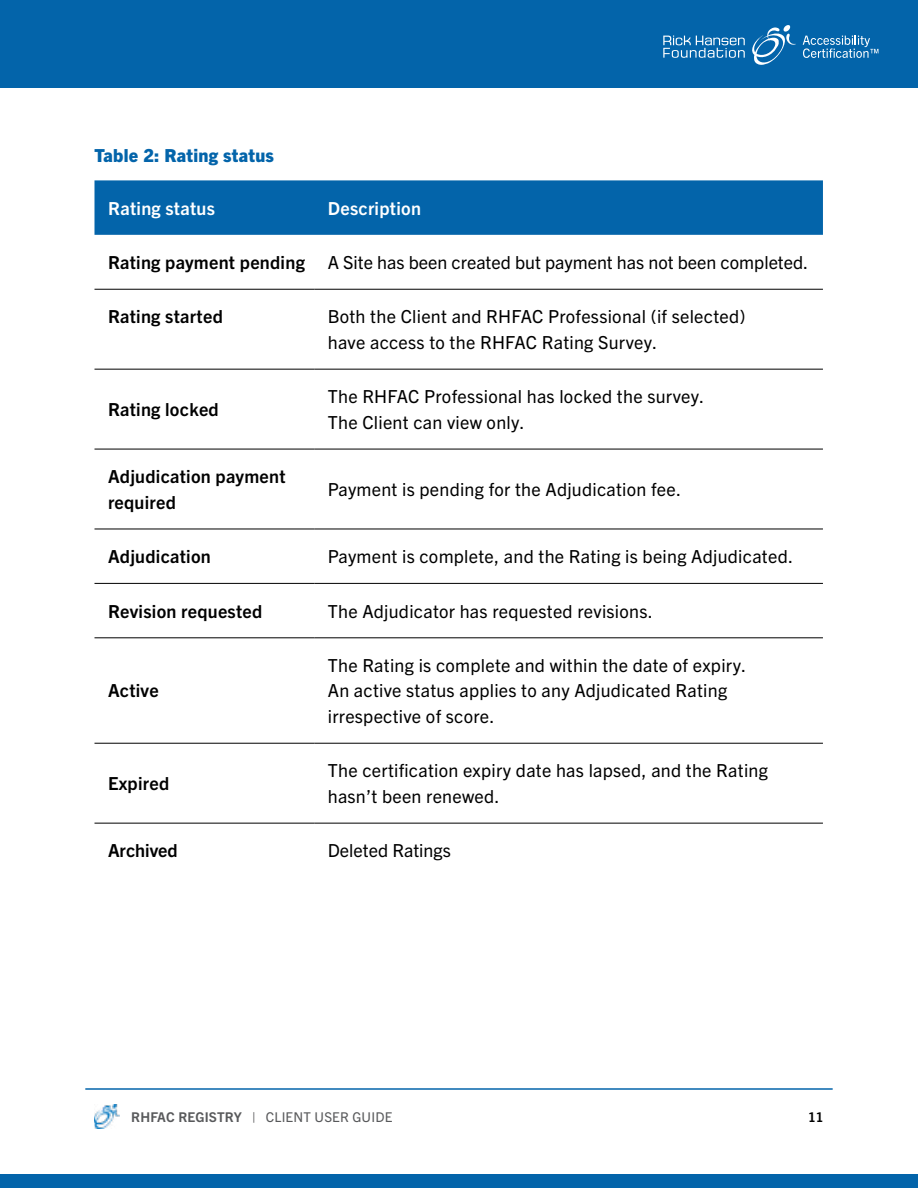
<style>
.page{position:relative;width:918px;height:1188px;background:#fff}
.page>*{position:absolute;margin:0;border:0;box-sizing:border-box;transform-origin:0 0}
.Normal{font:18px/25.5px "Trade Gothic Next LT Pro";letter-spacing:.015em;color:#000}
.Normal-2{font:700 18px/25.5px "Trade Gothic Next LT Pro";letter-spacing:.015em;color:#000}
.Normal-3{font:700 18px "Trade Gothic Next LT Pro";letter-spacing:.015em;color:#fff}
.Normal-4{font:800 18px "Trade Gothic Next LT Pro";letter-spacing:.015em;color:#0364aa}
.t1{font:13.5px "Trade Gothic Next LT Pro";letter-spacing:.015em;color:#58595b}
.t2{font:700 13.5px "Trade Gothic Next LT Pro";color:#000}
.s1{font-weight:700}
</style>
<div class="page">
<div style="left:0;top:0;width:918px;height:88px;background:#0364aa"></div>
<div style="left:0;top:1174px;width:918px;height:14px;background:#0364aa"></div>
<svg style="left:663px;top:25px;width:133px;height:40px"></svg>
<svg style="left:803px;top:36px;width:75px;height:22px"></svg>
<hr style="left:85px;top:1088px;width:748px;height:2px;background:#0364aa">
<img style="left:94px;top:1105px;width:26px;height:23px">
<div style="left:94px;top:180px;width:729px;height:55px;background:#0364aa"></div>
<hr style="left:94px;top:289px;width:220px;height:1px;background:#000">
<hr style="left:314px;top:289px;width:509px;height:1px;background:#000">
<hr style="left:94px;top:369px;width:220px;height:1px;background:#000">
<hr style="left:314px;top:369px;width:509px;height:1px;background:#000">
<hr style="left:94px;top:449px;width:220px;height:1px;background:#000">
<hr style="left:314px;top:449px;width:509px;height:1px;background:#000">
<hr style="left:94px;top:529px;width:220px;height:1px;background:#000">
<hr style="left:314px;top:529px;width:509px;height:1px;background:#000">
<hr style="left:94px;top:583px;width:220px;height:1px;background:#000">
<hr style="left:314px;top:583px;width:509px;height:1px;background:#000">
<hr style="left:94px;top:637px;width:220px;height:1px;background:#000">
<hr style="left:314px;top:637px;width:509px;height:1px;background:#000">
<hr style="left:94px;top:743px;width:220px;height:1px;background:#000">
<hr style="left:314px;top:743px;width:509px;height:1px;background:#000">
<hr style="left:94px;top:823px;width:220px;height:1px;background:#000">
<hr style="left:314px;top:823px;width:509px;height:1px;background:#000">
<p class="Normal-4" style="left:94px;top:143px;width:181px">Table 2: Rating status</p>
<p class="Normal-3" style="left:108px;top:195px;width:108px">Rating status</p>
<p class="Normal-3" style="left:328px;top:195px;width:95px">Description</p>
<p class="Normal-2" style="left:108px;top:248px;width:198px">Rating payment pending</p>
<p class="Normal" style="left:328px;top:249px;width:482px">A Site has been created but payment has not been completed.</p>
<p class="Normal-2" style="left:108px;top:303px;width:116px">Rating started</p>
<p class="Normal" style="left:328px;top:303px;width:419px">Both the Client and RHFAC Professional (if selected) have access to the RHFAC Rating Survey.</p>
<p class="Normal-2" style="left:108px;top:396px;width:112px">Rating locked</p>
<p class="Normal-2" style="left:108px;top:463px;width:179px">Adjudication payment required</p>
<p class="Normal" style="left:328px;top:383px;width:378px">The RHFAC Professional has locked the survey.<br>The Client can view only.</p>
<p class="Normal" style="left:328px;top:475px;width:355px">Payment is pending for the Adjudication fee.</p>
<p class="Normal-2" style="left:108px;top:543px;width:104px">Adjudication</p>
<p class="Normal" style="left:328px;top:543px;width:467px">Payment is complete, and the Rating is being Adjudicated.</p>
<p class="Normal-2" style="left:108px;top:597px;width:156px">Revision requested</p>
<p class="Normal" style="left:328px;top:597px;width:327px">The Adjudicator has requested revisions.</p>
<p class="Normal-2" style="left:108px;top:677px;width:52px">Active</p>
<p class="Normal-2" style="left:108px;top:770px;width:63px">Expired</p>
<p class="Normal" style="left:328px;top:651px;width:420px">The Rating is complete and within the date of expiry.<br>An active status applies to any Adjudicated Rating irrespective of score.</p>
<p class="Normal" style="left:328px;top:757px;width:442px">The certification expiry date has lapsed, and the Rating hasn’t been renewed.</p>
<p class="Normal-2" style="left:108px;top:837px;width:71px">Archived</p>
<p class="Normal" style="left:328px;top:837px;width:125px">Deleted Ratings</p>
<p class="t1" style="left:131px;top:1107px;width:263px"><span class="s1">RHFAC REGISTRY</span> | CLIENT USER GUIDE</p>
<p class="t2" style="left:808px;top:1107px;width:17px">11</p>
</div>
